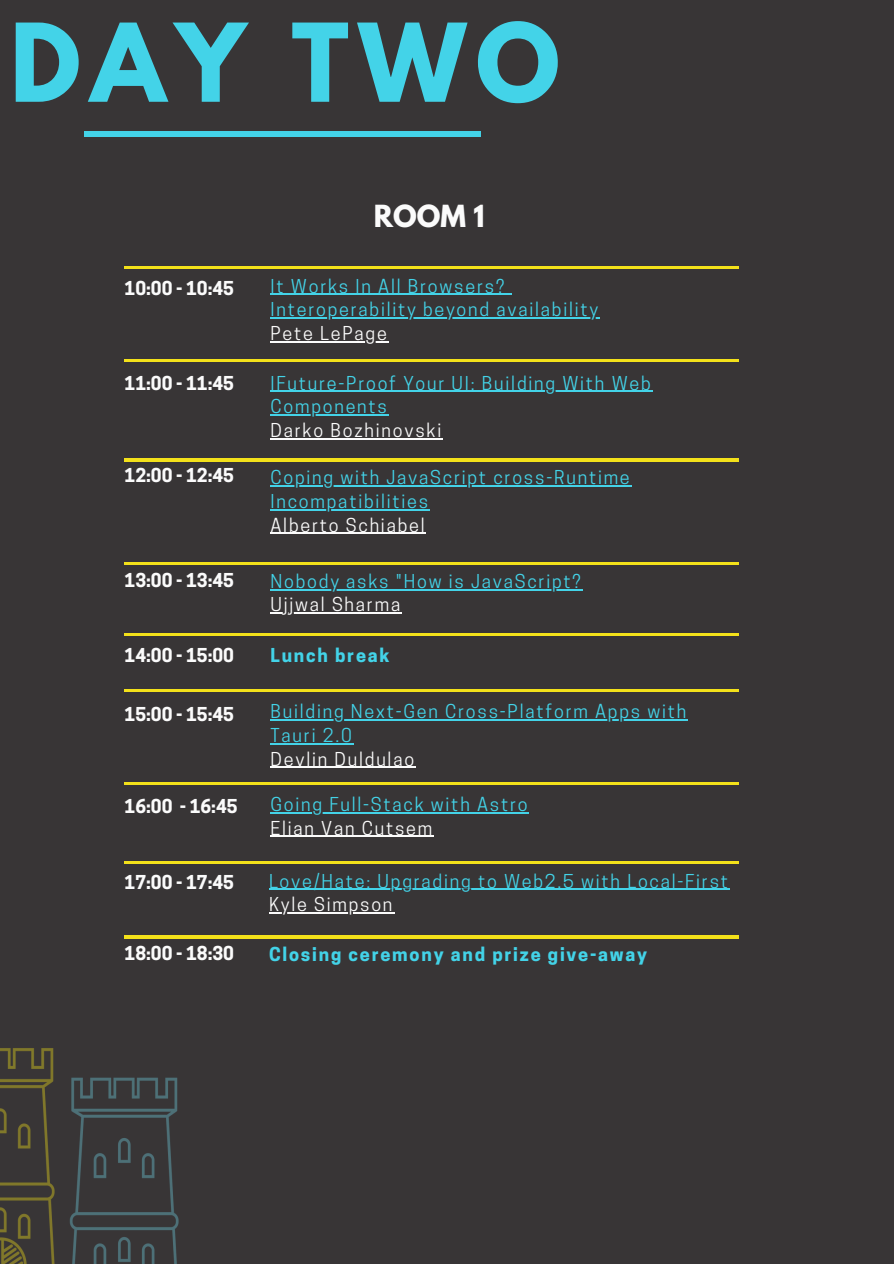
<style>
.page{position:relative;width:894px;height:1264px;background:#fff}
.page>*{position:absolute;margin:0;border:0;box-sizing:border-box;transform-origin:0 0}
.t1{font:700 96px "League Spartan";letter-spacing:.1em;color:#43d3e8}
.t2{font:700 27px "League Spartan";color:#fbfbfb}
.t3{font:18px/23.7px "Cooper Hewitt";letter-spacing:.1em;color:#43d3e8}
.t4{font:700 18px "Cooper Hewitt";color:#fbfbfb}
.t5{font:18px/23.7px "Cooper Hewitt";letter-spacing:.1em;color:#fbfbfb}
.t6{font:700 18px "Cooper Hewitt";letter-spacing:.1em;color:#43d3e8}
.s1{color:#43d3e8}
.s2{color:#fbfbfb}
</style>
<div class="page">
<div style="left:0;top:0;width:893px;height:1263px;background:#383536"></div>
<div style="left:84px;top:131px;width:396px;height:6px;background:#43d3e8"></div>
<img style="left:0;top:1048px;width:179px;height:215px">
<hr style="left:124px;top:267px;width:614px;height:2px;background:#f3e11a">
<hr style="left:124px;top:360px;width:614px;height:2px;background:#f3e11a">
<hr style="left:124px;top:459px;width:614px;height:2px;background:#f3e11a">
<hr style="left:124px;top:562px;width:614px;height:2px;background:#f3e11a">
<hr style="left:124px;top:633px;width:614px;height:3px;background:#f3e11a">
<hr style="left:124px;top:782px;width:614px;height:2px;background:#f3e11a">
<hr style="left:124px;top:861px;width:614px;height:2px;background:#f3e11a">
<hr style="left:124px;top:689px;width:614px;height:2px;background:#f3e11a">
<hr style="left:270px;top:294px;width:236px;height:1px;background:#43d3e8">
<hr style="left:270px;top:317px;width:329px;height:1px;background:#43d3e8">
<hr style="left:270px;top:341px;width:118px;height:1px;background:#fbfbfb">
<hr style="left:270px;top:390px;width:382px;height:2px;background:#43d3e8">
<hr style="left:270px;top:414px;width:118px;height:1px;background:#43d3e8">
<hr style="left:270px;top:438px;width:173px;height:1px;background:#fbfbfb">
<hr style="left:270px;top:485px;width:361px;height:1px;background:#43d3e8">
<hr style="left:270px;top:509px;width:160px;height:1px;background:#43d3e8">
<hr style="left:270px;top:532px;width:156px;height:2px;background:#fbfbfb">
<hr style="left:270px;top:589px;width:312px;height:1px;background:#43d3e8">
<hr style="left:270px;top:612px;width:132px;height:1px;background:#fbfbfb">
<hr style="left:270px;top:719px;width:418px;height:1px;background:#43d3e8">
<hr style="left:270px;top:743px;width:83px;height:1px;background:#43d3e8">
<hr style="left:270px;top:766px;width:146px;height:1px;background:#fbfbfb">
<hr style="left:124px;top:935px;width:614px;height:3px;background:#f3e11a">
<hr style="left:269px;top:888px;width:460px;height:2px;background:#43d3e8">
<hr style="left:269px;top:912px;width:125px;height:1px;background:#fbfbfb">
<hr style="left:270px;top:812px;width:259px;height:1px;background:#43d3e8">
<hr style="left:270px;top:835px;width:164px;height:1px;background:#fbfbfb">
<p class="t1" style="left:10px;top:15px;width:551px">DAY TWO</p>
<p class="t2" style="left:373px;top:203px;width:112px">ROOM 1</p>
<p class="t4" style="left:124px;top:281px;width:111px">10:00 - 10:45</p>
<h2 class="t4" style="left:124px;top:377px;width:111px">11:00 - 11:45</h2>
<p class="t4" style="left:124px;top:469px;width:111px">12:00 - 12:45</p>
<p class="t3" style="left:270px;top:276px;width:235px">It Works In All Browsers?</p>
<p class="t3" style="left:270px;top:300px;width:329px">Interoperability beyond availability</p>
<p class="t5" style="left:270px;top:323px;width:118px">Pete LePage</p>
<p class="t3" style="left:270px;top:373px;width:382px">IFuture-Proof Your UI: Building With Web</p>
<p class="t5" style="left:270px;top:397px;width:172px"><span class="s1">Components<br></span>Darko Bozhinovski</p>
<p class="t3" style="left:270px;top:468px;width:360px">Coping with JavaScript cross-Runtime</p>
<p class="t3" style="left:270px;top:491px;width:159px">Incompatibilities<br><span class="s2">Alberto Schiabel</span></p>
<p class="t4" style="left:124px;top:573px;width:111px">13:00 - 13:45</p>
<p class="t3" style="left:270px;top:571px;width:311px">Nobody asks "How is JavaScript?</p>
<p class="t5" style="left:270px;top:595px;width:131px">Ujjwal Sharma</p>
<p class="t4" style="left:124px;top:648px;width:111px">14:00 - 15:00</p>
<h1 class="t6" style="left:270px;top:649px;width:121px">Lunch break</h1>
<p class="t4" style="left:124px;top:707px;width:111px">15:00 - 15:45</p>
<p class="t3" style="left:270px;top:702px;width:417px">Building Next-Gen Cross-Platform Apps with<br>Tauri 2.0</p>
<p class="t5" style="left:270px;top:749px;width:145px">Devlin Duldulao</p>
<p class="t4" style="left:124px;top:800px;width:115px">16:00 - 16:45</p>
<p class="t3" style="left:270px;top:794px;width:258px">Going Full-Stack with Astro</p>
<p class="t5" style="left:270px;top:818px;width:163px">Elian Van Cutsem</p>
<p class="t4" style="left:124px;top:875px;width:111px">17:00 - 17:45</p>
<p class="t3" style="left:269px;top:871px;width:460px">Love/Hate: Upgrading to Web2.5 with Local-First</p>
<p class="t5" style="left:269px;top:895px;width:125px">Kyle Simpson</p>
<p class="t4" style="left:124px;top:946px;width:111px">18:00 - 18:30</p>
<p class="t6" style="left:269px;top:947px;width:379px">Closing ceremony and prize give-away</p>
</div>
